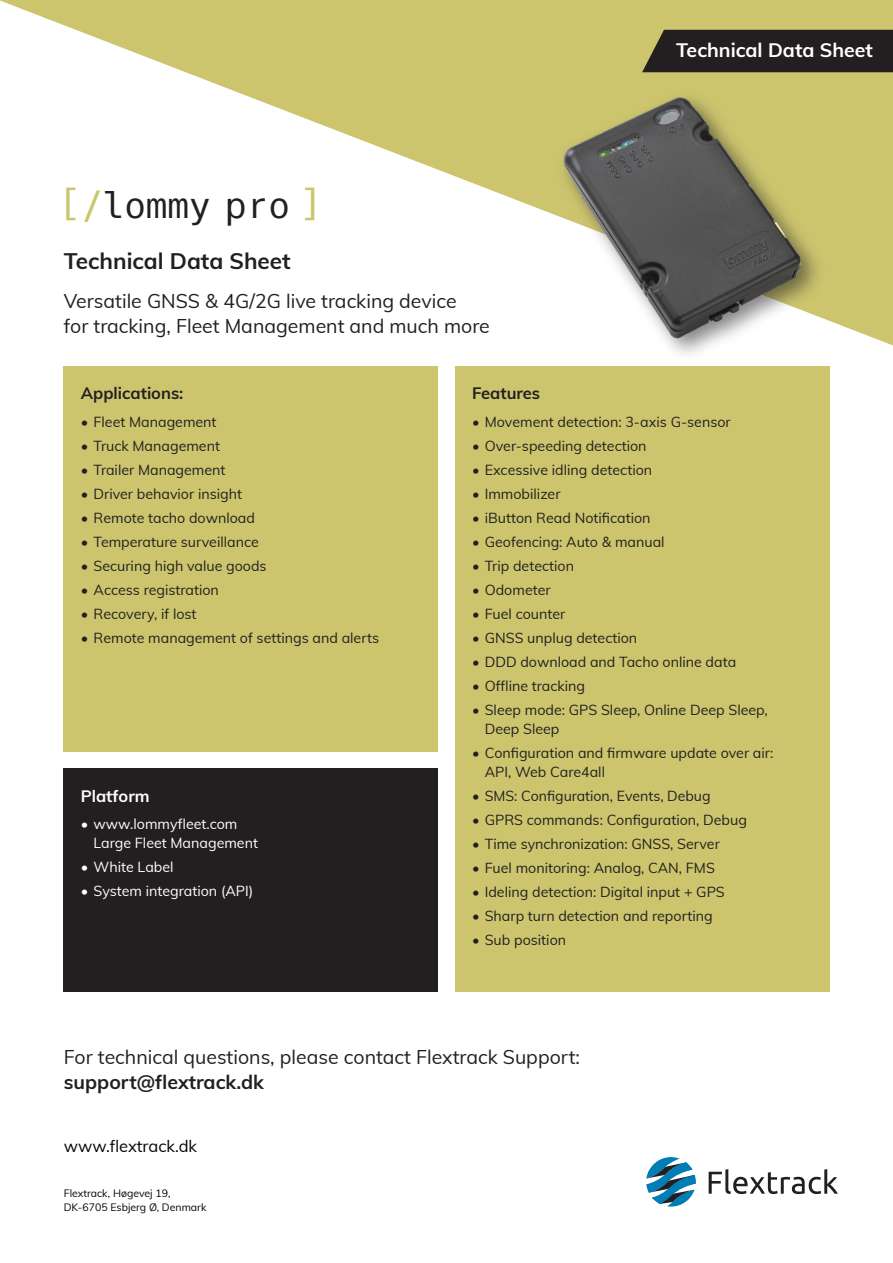
<style>
.page{position:relative;width:893px;height:1263px;background:#fff}
.page>*{position:absolute;margin:0;border:0;box-sizing:border-box;transform-origin:0 0}
.t1{font:36px "Oxygen Mono";color:#231f20}
.Overskrift{font:700 22.5px "Muli";color:#231f20}
.Overskrift-2{font:19.5px/25.5px "Muli";color:#231f20}
.t2{font:700 19.5px "Muli";color:#231f20}
.Overskrift-3{font:700 19.5px "Muli";color:#fff}
.Brød_overskrift{font:700 16.5px "Muli";color:#231f20}
.t3{font:16.5px "Muli";color:#040503}
.Brød_overskrift-2{font:700 16.5px "Muli";color:#fff}
.t4{font:14.25px/18.8px "Muli";color:#231f20}
.t5{font:14.25px/18.8px "Muli";color:#fff}
.t6{font:10.5px/13.5px "Muli";color:#040503}
.s1{color:#ccc56e}
</style>
<div class="page">
<svg style="left:0;top:0;width:893px;height:345px"></svg>
<svg style="left:709px;top:1169px;width:129px;height:25px"></svg>
<svg style="left:646px;top:1157px;width:50px;height:49px"></svg>
<div style="left:642px;top:30px;width:251px;height:42px;background:#231f20"></div>
<div style="left:455px;top:366px;width:374px;height:625px;background:#ccc56e"></div>
<div style="left:64px;top:366px;width:374px;height:386px;background:#ccc56e"></div>
<img style="left:557px;top:90px;width:300px;height:288px">
<div style="left:64px;top:769px;width:374px;height:223px;background:#231f20"></div>
<p class="t1" style="left:60px;top:181px;width:264px"><span class="s1">[/</span>lommy pro <span class="s1">]</span></p>
<p class="Overskrift" style="left:64px;top:245px;width:228px">Technical Data Sheet</p>
<p class="Overskrift-2" style="left:64px;top:287px;width:427px">Versatile GNSS &amp; 4G/2G live tracking device<br>for tracking, Fleet Management and much more</p>
<p class="Overskrift-3" style="left:676px;top:36px;width:198px">Technical Data Sheet</p>
<p class="Brød_overskrift" style="left:81px;top:381px;width:104px">Applications:</p>
<p class="t4" style="left:81px;top:411px;width:137px">• Fleet Management</p>
<p class="t4" style="left:81px;top:435px;width:141px">• Truck Management</p>
<p class="t4" style="left:81px;top:459px;width:146px">• Trailer Management</p>
<p class="t4" style="left:81px;top:484px;width:163px">• Driver behavior insight</p>
<p class="t4" style="left:81px;top:508px;width:176px">• Remote tacho download</p>
<p class="t4" style="left:81px;top:532px;width:180px">• Temperature surveillance</p>
<p class="t4" style="left:81px;top:556px;width:187px">• Securing high value goods</p>
<p class="t4" style="left:81px;top:580px;width:140px">• Access registration</p>
<p class="t4" style="left:81px;top:604px;width:117px">• Recovery, if lost</p>
<p class="t4" style="left:81px;top:628px;width:300px">• Remote management of settings and alerts</p>
<p class="Brød_overskrift-2" style="left:81px;top:784px;width:70px">Platform</p>
<p class="t5" style="left:94px;top:814px;width:166px;text-indent:-13px">• www.lommyfleet.com<br>Large Fleet Management</p>
<p class="t5" style="left:81px;top:857px;width:94px">• White Label</p>
<p class="t5" style="left:81px;top:881px;width:174px">• System integration (API)</p>
<p class="Brød_overskrift" style="left:472px;top:381px;width:70px">Features</p>
<p class="t4" style="left:472px;top:411px;width:260px">• Movement detection: 3-axis G-sensor</p>
<p class="t4" style="left:472px;top:435px;width:176px">• Over-speeding detection</p>
<p class="t4" style="left:472px;top:459px;width:182px">• Excessive idling detection</p>
<p class="t4" style="left:472px;top:484px;width:90px">• Immobilizer</p>
<p class="t4" style="left:472px;top:508px;width:180px">• iButton Read Notification</p>
<p class="t4" style="left:472px;top:532px;width:194px">• Geofencing: Auto &amp; manual</p>
<p class="t4" style="left:472px;top:556px;width:104px">• Trip detection</p>
<p class="t4" style="left:472px;top:580px;width:80px">• Odometer</p>
<p class="t4" style="left:472px;top:604px;width:95px">• Fuel counter</p>
<p class="t4" style="left:472px;top:628px;width:167px">• GNSS unplug detection</p>
<p class="t4" style="left:472px;top:652px;width:266px">• DDD download and Tacho online data</p>
<p class="t4" style="left:472px;top:676px;width:115px">• Offline tracking</p>
<p class="t4" style="left:485px;top:700px;width:285px;text-indent:-13px">• Sleep mode: GPS Sleep, Online Deep Sleep,<br>Deep Sleep</p>
<p class="t4" style="left:485px;top:743px;width:290px;text-indent:-13px">• Configuration and firmware update over air:<br>API, Web Care4all</p>
<p class="t4" style="left:472px;top:786px;width:240px">• SMS: Configuration, Events, Debug</p>
<p class="t4" style="left:472px;top:810px;width:276px">• GPRS commands: Configuration, Debug</p>
<p class="t4" style="left:472px;top:834px;width:249px">• Time synchronization: GNSS, Server</p>
<p class="t4" style="left:472px;top:858px;width:244px">• Fuel monitoring: Analog, CAN, FMS</p>
<p class="t4" style="left:472px;top:882px;width:254px">• Ideling detection: Digital input + GPS</p>
<p class="t4" style="left:472px;top:906px;width:242px">• Sharp turn detection and reporting</p>
<p class="t4" style="left:472px;top:930px;width:96px">• Sub position</p>
<p class="Overskrift-2" style="left:64px;top:1043px;width:518px">For technical questions, please contact Flextrack Support:</p>
<p class="t2" style="left:64px;top:1068px;width:202px">support@flextrack.dk</p>
<p class="t3" style="left:64px;top:1134px;width:135px">www.flextrack.dk</p>
<p class="t6" style="left:64px;top:1186px;width:144px">Flextrack, Høgevej 19,<br>DK-6705 Esbjerg Ø, Denmark</p>
</div>
